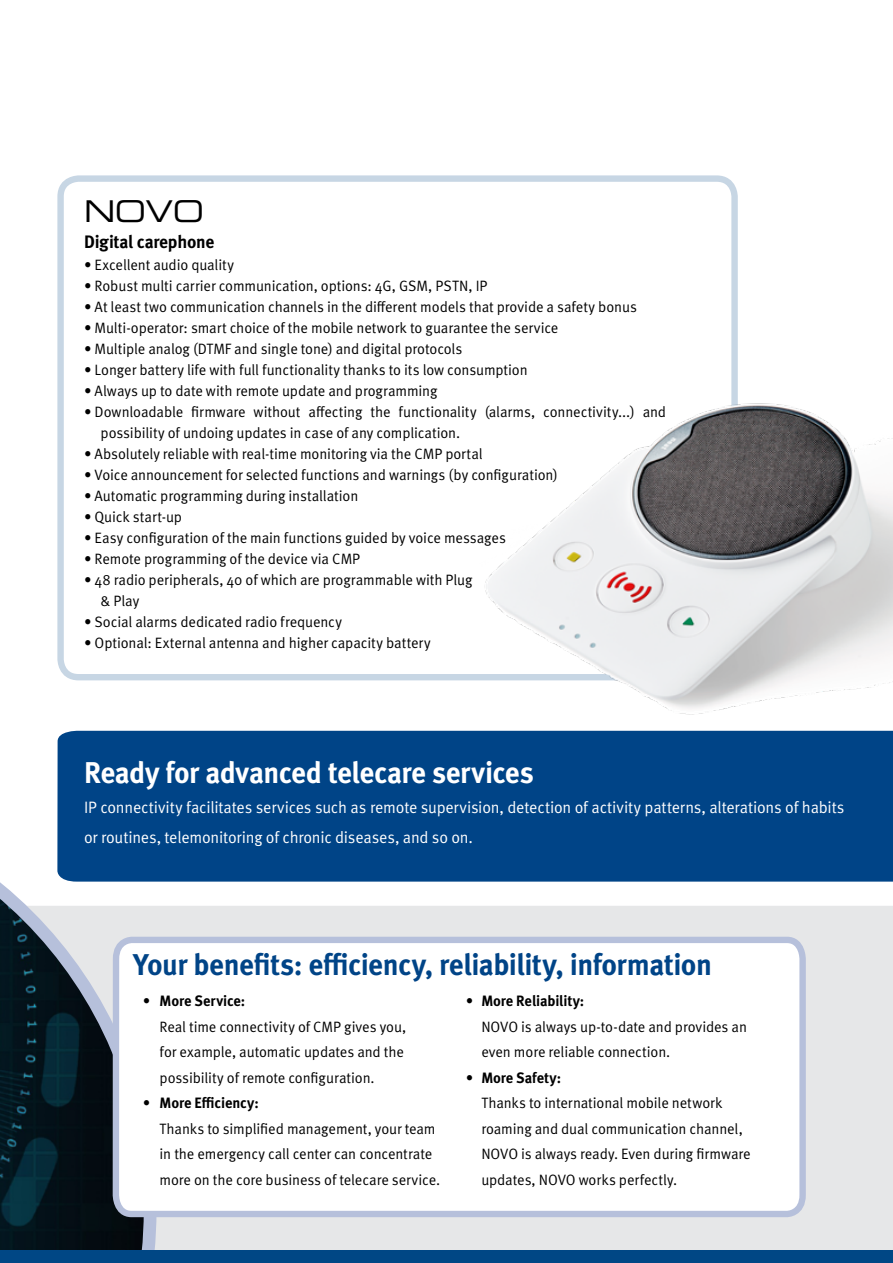
<style>
.page{position:relative;width:893px;height:1263px;background:#fff}
.page>*{position:absolute;margin:0;border:0;box-sizing:border-box;transform-origin:0 0}
.t1{font:700 30px "Meta OT";letter-spacing:-.02em;color:#004487;scale:.96 1}
.t2{font:700 30px "Meta OT";letter-spacing:-.015em;color:#fff;scale:.96 1}
.t3{font:30px "Eurostile LT Std Ex 2";color:#000;scale:.96 1}
.t4{font:700 18px "Meta OT";letter-spacing:-.015em;color:#000;scale:.96 1}
.t5{font:16.5px/30px "Meta OT Norm";letter-spacing:-.01em;color:#fff;scale:.96 1}
.t6{font:15px/25.5px "Meta OT Norm";letter-spacing:-.01em;color:#000;scale:.96 1}
.t7{font:700 15px "Meta OT";letter-spacing:-.005em;color:#000;scale:.96 1}
</style>
<div class="page">
<div style="left:156px;top:906px;width:737px;height:344px;background:#e6e7e8"></div>
<svg style="left:0;top:882px;width:156px;height:368px;background:#3d4c54"></svg>
<svg style="left:109px;top:933px;width:700px;height:287px"></svg>
<div style="left:0;top:1250px;width:893px;height:13px;background:#004785"></div>
<div style="left:57px;top:175px;width:681px;height:505px;border:6px solid #c7d6e4;border-radius:18px"></div>
<img style="left:480px;top:399px;width:413px;height:316px">
<div style="left:57px;top:731px;width:836px;height:151px;background:#004487"></div>
<h1 class="t3" style="left:84px;top:191px;width:126px">NOVO</h1>
<p class="t4" style="left:84px;top:230px;width:137px">Digital carephone</p>
<p class="t6" style="left:84px;top:253px;width:158px">• Excellent audio quality</p>
<p class="t6" style="left:84px;top:274px;width:422px">• Robust multi carrier communication, options: 4G, GSM, PSTN, IP</p>
<p class="t6" style="left:84px;top:295px;width:577px">• At least two communication channels in the different models that provide a safety bonus</p>
<p class="t6" style="left:84px;top:316px;width:496px">• Multi-operator: smart choice of the mobile network to guarantee the service</p>
<p class="t6" style="left:84px;top:337px;width:396px">• Multiple analog (DTMF and single tone) and digital protocols</p>
<p class="t6" style="left:84px;top:358px;width:464px">• Longer battery life with full functionality thanks to its low consumption</p>
<p class="t6" style="left:84px;top:379px;width:370px">• Always up to date with remote update and programming</p>
<p class="t6" style="left:101px;top:402px;width:591px;line-height:21px;text-indent:-17px">• Downloadable firmware without affecting the functionality (alarms, connectivity...) and possibility of undoing updates in case of any complication.</p>
<p class="t6" style="left:84px;top:442px;width:417px">• Absolutely reliable with real-time monitoring via the CMP portal</p>
<p class="t6" style="left:84px;top:463px;width:495px">• Voice announcement for selected functions and warnings (by configuration)</p>
<p class="t6" style="left:84px;top:484px;width:287px">• Automatic programming during installation</p>
<p class="t6" style="left:84px;top:505px;width:104px">• Quick start-up</p>
<p class="t6" style="left:84px;top:526px;width:441px">• Easy configuration of the main functions guided by voice messages</p>
<p class="t6" style="left:84px;top:547px;width:289px">• Remote programming of the device via CMP</p>
<p class="t6" style="left:101px;top:570px;width:389px;line-height:21px;text-indent:-17px">• 48 radio peripherals, 40 of which are programmable with Plug &amp; Play</p>
<p class="t6" style="left:84px;top:610px;width:270px">• Social alarms dedicated radio frequency</p>
<p class="t6" style="left:84px;top:631px;width:363px">• Optional: External antenna and higher capacity battery</p>
<h1 class="t2" style="left:84px;top:753px;width:470px">Ready for advanced telecare services</h1>
<p class="t5" style="left:84px;top:792px;width:794px">IP connectivity facilitates services such as remote supervision, detection of activity patterns, alterations of habits or routines, telemonitoring of chronic diseases, and so on.</p>
<h1 class="t1" style="left:133px;top:946px;width:604px">Your benefits: efficiency, reliability, information</h1>
<p class="t7" style="left:143px;top:992px;width:108px">• More Service:</p>
<p class="t6" style="left:160px;top:1014px;width:259px">Real time connectivity of CMP gives you, for example, automatic updates and the possibility of remote configuration.</p>
<p class="t7" style="left:143px;top:1094px;width:122px">• More Efficiency:</p>
<p class="t6" style="left:160px;top:1116px;width:294px">Thanks to simplified management, your team in the emergency call center can concentrate more on the core business of telecare service.</p>
<p class="t7" style="left:466px;top:992px;width:124px">• More Reliability:</p>
<p class="t6" style="left:481px;top:1014px;width:278px">NOVO is always up-to-date and provides an even more reliable connection.</p>
<p class="t7" style="left:466px;top:1068px;width:100px">• More Safety:</p>
<p class="t6" style="left:481px;top:1091px;width:282px">Thanks to international mobile network roaming and dual communication channel, NOVO is always ready. Even during firmware updates, NOVO works perfectly.</p>
</div>
